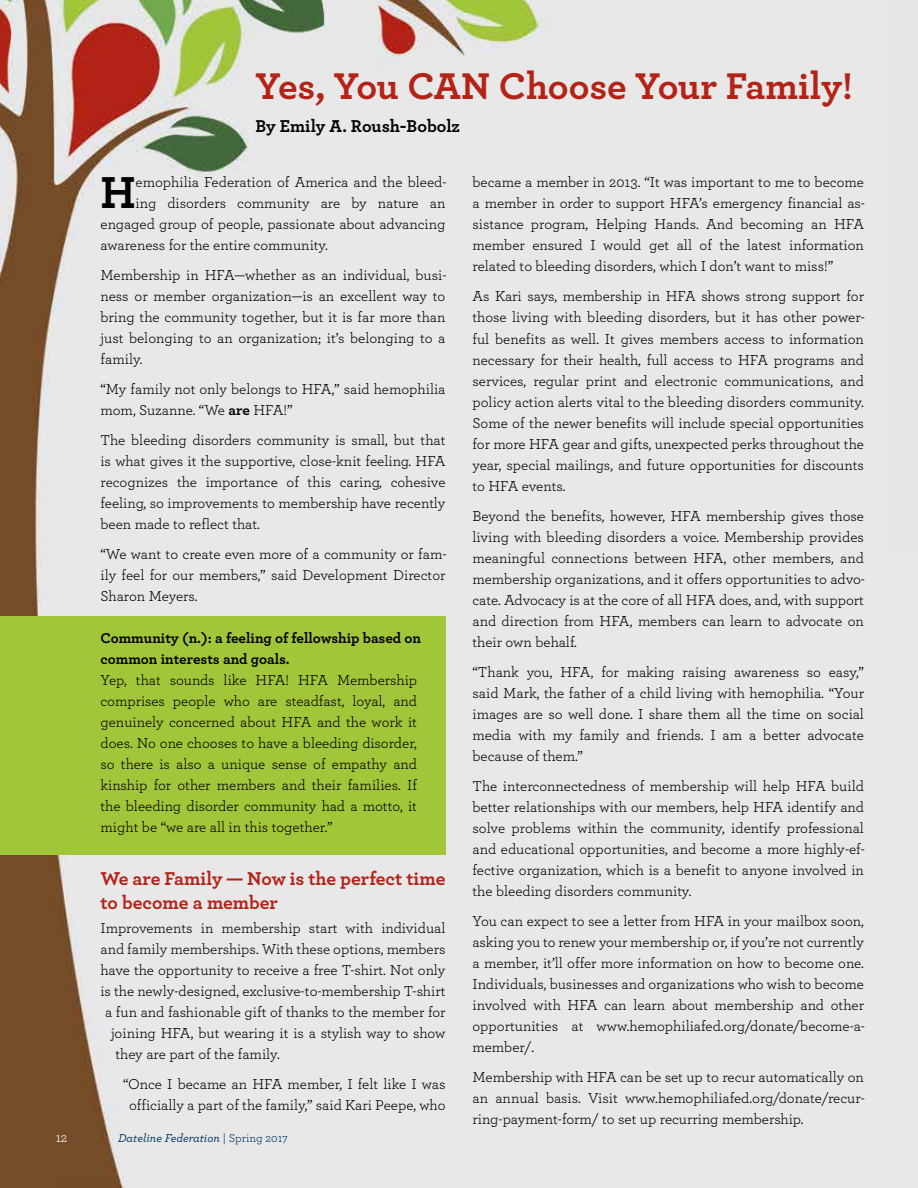
<style>
.page{position:relative;width:918px;height:1188px;background:#fff}
.page>*{position:absolute;margin:0;border:0;box-sizing:border-box;transform-origin:0 0}
.t1{font:700 46.95px "Archer";color:#000}
.t2{font:700 39px "Archer";letter-spacing:-.005em;color:#b32317}
.t3{font:700 19.5px/24px "Archer";color:#b32317}
.t4{font:700 18px "Archer";color:#000}
.t5{font:15px/21px "Archer";color:#000;text-align:justify}
.t6{font:700 15px/21px "Archer";color:#000}
.t7{font:13.5px "Archer";color:#fff}
.t8{font:italic 500 12px "Archer";color:#00355f}
.s1{font-weight:700}
.s2{font-weight:400;font-style:normal}
</style>
<div class="page">
<img style="left:0;top:0;width:918px;height:1188px">
<div style="left:884px;top:0;width:34px;height:554px;background:#e6e7e8"></div>
<div style="left:0;top:617px;width:446px;height:238px;background:#a2c63a"></div>
<h2 class="t2" style="left:256px;top:61px;width:599px">Yes, You CAN Choose Your Family!</h2>
<p class="t4" style="left:256px;top:114px;width:206px">By Emily A. Roush-Bobolz</p>
<h1 class="t1" style="left:100px;top:163px;width:37px">H</h1>
<p class="t5" style="left:136px;top:172px;width:312px">emophilia Federation of America and the bleed-</p>
<p class="t5" style="left:136px;top:193px;width:311px">ing disorders community are by nature an</p>
<p class="t5" style="left:101px;top:214px;width:346px">engaged group of people, passionate about advancing</p>
<p class="t5" style="left:101px;top:235px;width:229px">awareness for the entire community.</p>
<p class="t5" style="left:101px;top:265px;width:348px">Membership in HFA—whether as an individual, busi&shy;ness or member organization—is an excellent way to bring the community together, but it is far more than just belonging to an organization; it’s belonging to a family.</p>
<p class="t5" style="left:101px;top:379px;width:346px">“My family not only belongs to HFA,” said hemophilia mom, Suzanne. “We <span class="s1">are</span> HFA!”</p>
<p class="t5" style="left:101px;top:430px;width:347px">The bleeding disorders community is small, but that is what gives it the supportive, close-knit feeling. HFA recognizes the importance of this caring, cohesive feeling, so improvements to membership have recently been made to reflect that.</p>
<p class="t5" style="left:101px;top:544px;width:348px">“We want to create even more of a community or fam&shy;ily feel for our members,” said Development Director Sharon Meyers.</p>
<p class="t6" style="left:101px;top:628px;width:322px">Community (n.): a feeling of fellowship based on common interests and goals.</p>
<p class="t5" style="left:101px;top:670px;width:318px">Yep, that sounds like HFA! HFA Membership comprises people who are steadfast, loyal, and genuinely concerned about HFA and the work it does. No one chooses to have a bleeding disorder, so there is also a unique sense of empathy and kinship for other members and their families. If the bleeding disorder community had a motto, it might be “we are all in this together.”</p>
<h3 class="t3" style="left:100px;top:866px;width:346px">We are Family — Now is the perfect time to become a member</h3>
<p class="t5" style="left:100px;top:917px;width:346px">Improvements in membership start with individual</p>
<p class="t5" style="left:100px;top:938px;width:347px">and family memberships. With these options, members</p>
<p class="t5" style="left:100px;top:959px;width:346px">have the opportunity to receive a free T-shirt. Not only</p>
<p class="t5" style="left:100px;top:980px;width:347px">is the newly-designed, exclusive-to-membership T-shirt</p>
<p class="t5" style="left:105px;top:1001px;width:342px">a fun and fashionable gift of thanks to the member for</p>
<p class="t5" style="left:111px;top:1022px;width:336px">joining HFA, but wearing it is a stylish way to show</p>
<p class="t5" style="left:116px;top:1043px;width:166px">they are part of the family.</p>
<p class="t5" style="left:123px;top:1073px;width:324px;text-align:center">“Once I became an HFA member, I felt like I was officially a part of the family,” said Kari Peepe, who</p>
<p class="t7" style="left:56px;top:1129px;width:13px">12</p>
<p class="t8" style="left:118px;top:1130px;width:171px">Dateline Federation <span class="s2">| Spring 2017</span></p>
<p class="t5" style="left:472px;top:172px;width:394px">became a member in 2013. “It was important to me to become a member in order to support HFA’s emergency financial as&shy;sistance program, Helping Hands. And becoming an HFA member ensured I would get all of the latest information related to bleeding disorders, which I don’t want to miss!”</p>
<p class="t5" style="left:472px;top:286px;width:394px">As Kari says, membership in HFA shows strong support for those living with bleeding disorders, but it has other power&shy;ful benefits as well. It gives members access to information necessary for their health, full access to HFA programs and services, regular print and electronic communications, and policy action alerts vital to the bleeding disorders community.<br>Some of the newer benefits will include special opportunities for more HFA gear and gifts, unexpected perks throughout the year, special mailings, and future opportunities for discounts to HFA events.</p>
<p class="t5" style="left:472px;top:505px;width:394px">Beyond the benefits, however, HFA membership gives those living with bleeding disorders a voice. Membership provides meaningful connections between HFA, other members, and membership organizations, and it offers opportunities to advo&shy;cate. Advocacy is at the core of all HFA does, and, with support and direction from HFA, members can learn to advocate on their own behalf.</p>
<p class="t5" style="left:472px;top:661px;width:393px">“Thank you, HFA, for making raising awareness so easy,” said Mark, the father of a child living with hemophilia. “Your images are so well done. I share them all the time on social media with my family and friends. I am a better advocate because of them.”</p>
<p class="t5" style="left:472px;top:775px;width:394px">The interconnectedness of membership will help HFA build better relationships with our members, help HFA identify and solve problems within the community, identify professional and educational opportunities, and become a more highly-ef&shy;fective organization, which is a benefit to anyone involved in the bleeding disorders community.</p>
<p class="t5" style="left:472px;top:910px;width:394px">You can expect to see a letter from HFA in your mailbox soon, asking you to renew your membership or, if you’re not currently a member, it’ll offer more information on how to become one.<br>Individuals, businesses and organizations who wish to become involved with HFA can learn about membership and other opportunities at www.hemophiliafed.org/donate/become-a&shy;member/.</p>
<p class="t5" style="left:472px;top:1066px;width:394px">Membership with HFA can be set up to recur automatically on an annual basis. Visit www.hemophiliafed.org/donate/recur&shy;ring-payment-form/ to set up recurring membership.</p>
</div>
